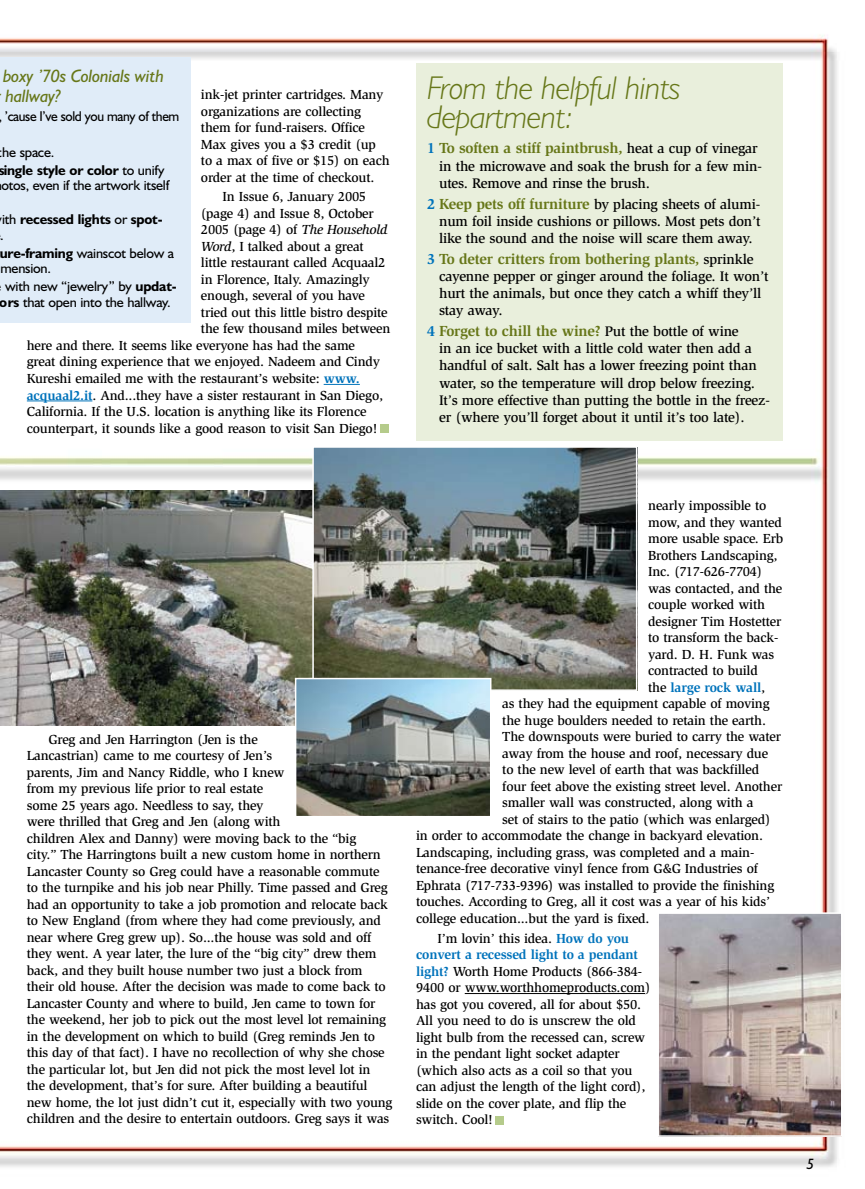
<style>
.page{position:relative;width:865px;height:1189px;background:#fff}
.page>*{position:absolute;margin:0;border:0;box-sizing:border-box;transform-origin:0 0}
.t1{font:italic 300 33px/28.5px "Humanist 521 BT";letter-spacing:-.015em;color:#677719}
.t2{font:italic 18px/19.5px "Humanist 521 BT";letter-spacing:-.015em;color:#677719}
.t3{font:700 15px "Slimbach";letter-spacing:-.015em;color:#677719}
.t4{font:italic 15px "Humanist 521 BT";color:#000}
.t5{font:500 14.25px/17.2px "Slimbach";letter-spacing:-.015em;color:#000}
.t6{font:14.25px/15.8px "Humanist 521 BT";letter-spacing:-.015em;color:#000}
.t7{font:700 14.25px/17.9px "Humanist 521 BT";letter-spacing:-.015em;color:#000}
.t8{font:14.25px "Humanist 521 BT";letter-spacing:-.015em;color:#000;scale:.95 1}
.t9{font:500 13.5px/16.5px "Slimbach";letter-spacing:-.015em;color:#000}
.t10{font:700 13.5px "Slimbach";letter-spacing:-.015em;color:#0073bb}
.s1{font-weight:400}
.s2{font-weight:700}
.s3{font-style:italic}
.s4{font-weight:700;color:#0073bb}
.s5{color:#0073bb}
.s6{font-weight:500;font-size:14.25px;color:#000}
.s7{font-weight:700;font-size:15px;color:#0073bb}
.s8{font-weight:700;font-size:15px;color:#677719}
.s9{font-weight:500;color:#000}
</style>
<div class="page">
<img style="left:0;top:35px;width:842px;height:1132px">
<hr style="left:323px;top:384px;width:37px;height:1px;background:#0073bb">
<hr style="left:27px;top:400px;width:65px;height:1px;background:#0073bb">
<hr style="left:464px;top:992px;width:180px;height:1px;background:#000">
<div style="left:416px;top:63px;width:366px;height:377px;background:#e9efdc"></div>
<img style="left:0;top:490px;width:312px;height:235px">
<img style="left:315px;top:449px;width:319px;height:238px">
<div style="left:312px;top:446px;width:325px;height:244px;border:2px solid #fff"></div>
<img style="left:298px;top:680px;width:190px;height:134px">
<div style="left:295px;top:677px;width:196px;height:140px;border:2px solid #fff"></div>
<img style="left:660px;top:915px;width:179px;height:218px">
<div style="left:657px;top:912px;width:185px;height:224px;border:2px solid #fff"></div>
<div style="left:0;top:58px;width:190px;height:265px;background:#e0ecf8"></div>
<div style="left:380px;top:425px;width:8px;height:8px;background:#b5cb8b"></div>
<div style="left:495px;top:1115px;width:8px;height:9px;background:#b5cb8b"></div>
<h2 class="t2" style="left:3px;top:66px;width:162px">boxy ’70s Colonials with hallway?</h2>
<p class="t8" style="left:-2px;top:107px;width:192px">, ’cause I’ve sold you many of them</p>
<p class="t7" style="left:-2px;top:142px;width:168px"><span class="s1">the space.<br></span>single style or color <span class="s1">to unify</span></p>
<p class="t6" style="left:1px;top:177px;width:169px">otos, even if the artwork itself</p>
<p class="t7" style="left:0;top:211px;width:164px;line-height:15.8px"><span class="s1">ith</span> recessed lights <span class="s1">or</span> spot-<span class="s1">.</span></p>
<p class="t6" style="left:0;top:245px;width:176px"><span class="s2">ure-framing</span> wainscot below a mension.</p>
<p class="t6" style="left:0;top:278px;width:178px;text-align:center">with new “jewelry” by <span class="s2">updat&shy;ors</span> that open into the hallway.</p>
<p class="t9" style="left:201px;top:86px;width:190px">ink-jet printer cartridges. Many organizations are collecting them for fund-raisers. Office<br>Max gives you a $3 credit (up to a max of five or $15) on each order at the time of checkout.</p>
<p class="t9" style="left:222px;top:188px;width:145px">In Issue 6, January 2005</p>
<p class="t9" style="left:201px;top:205px;width:174px">(page 4) and Issue 8, October</p>
<p class="t9" style="left:201px;top:221px;width:188px">2005 (page 4) of <span class="s3">The Household</span></p>
<p class="t9" style="left:201px;top:238px;width:164px"><span class="s3">Word</span>, I talked about a great</p>
<p class="t9" style="left:201px;top:254px;width:186px">little restaurant called Acquaal2</p>
<p class="t9" style="left:201px;top:271px;width:170px">in Florence, Italy. Amazingly</p>
<p class="t9" style="left:201px;top:287px;width:166px">enough, several of you have</p>
<p class="t9" style="left:201px;top:304px;width:188px">tried out this little bistro despite</p>
<p class="t9" style="left:201px;top:320px;width:191px">the few thousand miles between</p>
<p class="t9" style="left:27px;top:337px;width:329px">here and there. It seems like everyone has had the same</p>
<p class="t9" style="left:27px;top:353px;width:354px">great dining experience that we enjoyed. Nadeem and Cindy</p>
<p class="t9" style="left:27px;top:370px;width:334px">Kureshi emailed me with the restaurant’s website: <span class="s4">www.</span></p>
<p class="t9" style="left:27px;top:386px;width:357px"><span class="s4">acquaal2.it</span>. And...they have a sister restaurant in San Diego,</p>
<p class="t9" style="left:27px;top:403px;width:341px">California. If the U.S. location is anything like its Florence</p>
<p class="t9" style="left:27px;top:419px;width:352px">counterpart, it sounds like a good reason to visit San Diego!</p>
<h1 class="t1" style="left:427px;top:73px;width:255px">From the helpful hints department:</h1>
<p class="t3" style="left:427px;top:139px;width:332px"><span class="s5">1</span> To soften a stiff paintbrush, <span class="s6">heat a cup of vinegar</span></p>
<p class="t5" style="left:439px;top:157px;width:324px">in the microwave and soak the brush for a few min&shy;utes. Remove and rinse the brush.</p>
<p class="t5" style="left:439px;top:195px;width:323px;text-align:justify;text-indent:-12px"><span class="s7">2</span> <span class="s8">Keep pets off furniture</span> by placing sheets of alumi&shy;num foil inside cushions or pillows. Most pets don’t like the sound and the noise will scare them away.</p>
<p class="t3" style="left:427px;top:249px;width:328px"><span class="s5">3</span> To deter critters from bothering plants, <span class="s6">sprinkle</span></p>
<p class="t5" style="left:439px;top:267px;width:331px">cayenne pepper or ginger around the foliage. It won’t hurt the animals, but once they catch a whiff they’ll stay away.</p>
<p class="t3" style="left:427px;top:322px;width:313px"><span class="s5">4</span> Forget to chill the wine? <span class="s6">Put the bottle of wine</span></p>
<p class="t5" style="left:439px;top:339px;width:332px">in an ice bucket with a little cold water then add a handful of salt. Salt has a lower freezing point than water, so the temperature will drop below freezing.<br>It’s more effective than putting the bottle in the freez&shy;er (where you’ll forget about it until it’s too late).</p>
<p class="t9" style="left:27px;top:730px;width:367px;text-indent:22px">Greg and Jen Harrington (Jen is the<br>Lancastrian) came to me courtesy of Jen’s<br>parents, Jim and Nancy Riddle, who I knew<br>from my previous life prior to real estate<br>some 25 years ago. Needless to say, they<br>were thrilled that Greg and Jen (along with<br>children Alex and Danny) were moving back to the “big<br>city.” The Harringtons built a new custom home in northern Lancaster County so Greg could have a reasonable commute to the turnpike and his job near Philly. Time passed and Greg had an opportunity to take a job promotion and relocate back to New England (from where they had come previously, and near where Greg grew up). So...the house was sold and off they went. A year later, the lure of the “big city” drew them back, and they built house number two just a block from their old house. After the decision was made to come back to Lancaster County and where to build, Jen came to town for the weekend, her job to pick out the most level lot remaining in the development on which to build (Greg reminds Jen to this day of that fact). I have no recollection of why she chose the particular lot, but Jen did not pick the most level lot in<br>the development, that’s for sure. After building a beautiful new home, the lot just didn’t cut it, especially with two young children and the desire to entertain outdoors. Greg says it was</p>
<p class="t9" style="left:648px;top:497px;width:120px">nearly impossible to</p>
<p class="t9" style="left:648px;top:513px;width:135px">mow, and they wanted</p>
<p class="t9" style="left:648px;top:530px;width:136px">more usable space. Erb</p>
<p class="t9" style="left:648px;top:546px;width:131px">Brothers Landscaping,</p>
<p class="t9" style="left:648px;top:563px;width:116px">Inc. (717-626-7704)</p>
<p class="t9" style="left:648px;top:579px;width:136px">was contacted, and the</p>
<p class="t9" style="left:648px;top:596px;width:118px">couple worked with</p>
<p class="t9" style="left:648px;top:612px;width:134px">designer Tim Hostetter</p>
<p class="t9" style="left:648px;top:629px;width:131px">to transform the back-</p>
<p class="t9" style="left:648px;top:645px;width:127px">yard. D. H. Funk was</p>
<p class="t9" style="left:648px;top:662px;width:111px">contracted to build</p>
<p class="t10" style="left:648px;top:679px;width:118px"><span class="s9">the</span> large rock wall<span class="s9">,</span></p>
<p class="t9" style="left:502px;top:695px;width:269px">as they had the equipment capable of moving</p>
<p class="t9" style="left:502px;top:711px;width:265px">the huge boulders needed to retain the earth.</p>
<p class="t9" style="left:502px;top:728px;width:280px">The downspouts were buried to carry the water</p>
<p class="t9" style="left:502px;top:744px;width:267px">away from the house and roof, necessary due</p>
<p class="t9" style="left:502px;top:761px;width:258px">to the new level of earth that was backfilled</p>
<p class="t9" style="left:502px;top:777px;width:281px">four feet above the existing street level. Another</p>
<p class="t9" style="left:502px;top:794px;width:252px">smaller wall was constructed, along with a</p>
<p class="t9" style="left:502px;top:810px;width:270px">set of stairs to the patio (which was enlarged)</p>
<p class="t9" style="left:416px;top:827px;width:348px">in order to accommodate the change in backyard elevation.</p>
<p class="t9" style="left:416px;top:843px;width:339px">Landscaping, including grass, was completed and a main-</p>
<p class="t9" style="left:416px;top:860px;width:343px">tenance-free decorative vinyl fence from G&amp;G Industries of</p>
<p class="t9" style="left:416px;top:876px;width:360px">Ephrata (717-733-9396) was installed to provide the finishing</p>
<p class="t9" style="left:416px;top:893px;width:355px">touches. According to Greg, all it cost was a year of his kids’</p>
<p class="t9" style="left:416px;top:909px;width:235px">college education...but the yard is fixed.</p>
<p class="t9" style="left:416px;top:929px;width:236px;text-indent:22px">I’m lovin’ this idea. <span class="s4">How do you convert a recessed light to a pendant light?</span> Worth Home Products (866-384- 9400 or www.worthhomeproducts.com) has got you covered, all for about $50.<br>All you need to do is unscrew the old light bulb from the recessed can, screw in the pendant light socket adapter (which also acts as a coil so that you can adjust the length of the light cord), slide on the cover plate, and flip the switch. Cool!</p>
<p class="t4" style="left:806px;top:1154px;width:9px">5</p>
</div>
